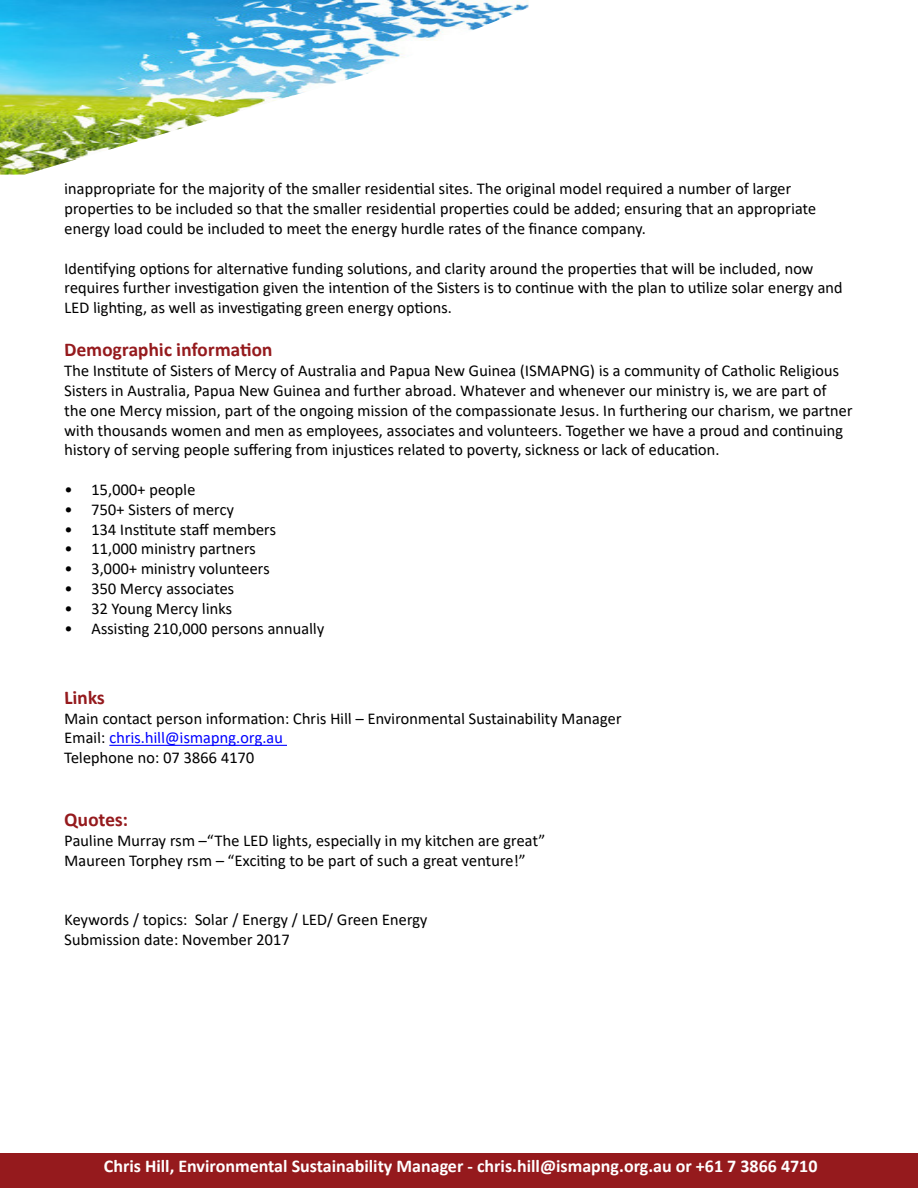
<style>
.page{position:relative;width:918px;height:1188px;background:#fff}
.page>*{position:absolute;margin:0;border:0;box-sizing:border-box;transform-origin:0 0}
.t1{font:700 19.5px "Calibri";color:#951a1d}
.t2{font:700 18px "Calibri";color:#fff}
.t3{font:16.5px/19.8px "Calibri";color:#000}
.t4{font:16.5px "Calibri";color:#00f}
.s1{color:#000}
</style>
<div class="page">
<hr style="left:109px;top:745px;width:178px;height:1px;background:#00f">
<img style="left:0;top:0;width:529px;height:175px">
<div style="left:0;top:1154px;width:918px;height:34px;background:#951a1d"></div>
<p class="t3" style="left:64px;top:179px;width:754px">inappropriate for the majority of the smaller residential sites. The original model required a number of larger properties to be included so that the smaller residential properties could be added; ensuring that an appropriate energy load could be included to meet the energy hurdle rates of the finance company.</p>
<p class="t3" style="left:64px;top:258px;width:781px">Identifying options for alternative funding solutions, and clarity around the properties that will be included, now requires further investigation given the intention of the Sisters is to continue with the plan to utilize solar energy and<br>LED lighting, as well as investigating green energy options.</p>
<p class="t1" style="left:64px;top:336px;width:211px">Demographic information</p>
<p class="t3" style="left:64px;top:360px;width:791px">The Institute of Sisters of Mercy of Australia and Papua New Guinea (ISMAPNG) is a community of Catholic Religious Sisters in Australia, Papua New Guinea and further abroad. Whatever and whenever our ministry is, we are part of the one Mercy mission, part of the ongoing mission of the compassionate Jesus. In furthering our charism, we partner with thousands women and men as employees, associates and volunteers. Together we have a proud and continuing history of serving people suffering from injustices related to poverty, sickness or lack of education.</p>
<p class="t3" style="left:64px;top:479px;width:133px">• 15,000+ people</p>
<p class="t3" style="left:64px;top:499px;width:172px">• 750+ Sisters of mercy</p>
<p class="t3" style="left:64px;top:519px;width:214px">• 134 Institute staff members</p>
<p class="t3" style="left:64px;top:539px;width:194px">• 11,000 ministry partners</p>
<p class="t3" style="left:64px;top:558px;width:208px">• 3,000+ ministry volunteers</p>
<p class="t3" style="left:64px;top:578px;width:172px">• 350 Mercy associates</p>
<p class="t3" style="left:64px;top:598px;width:170px">• 32 Young Mercy links</p>
<p class="t3" style="left:64px;top:618px;width:262px">• Assisting 210,000 persons annually</p>
<p class="t1" style="left:64px;top:684px;width:43px">Links</p>
<p class="t3" style="left:64px;top:708px;width:560px">Main contact person information: Chris Hill – Environmental Sustainability Manager</p>
<p class="t4" style="left:64px;top:727px;width:221px"><span class="s1">Email:</span> chris.hill@ismapng.org.au</p>
<p class="t3" style="left:64px;top:747px;width:192px">Telephone no: 07 3866 4170</p>
<p class="t1" style="left:64px;top:806px;width:66px">Quotes:</p>
<p class="t3" style="left:64px;top:830px;width:483px">Pauline Murray rsm –“The LED lights, especially in my kitchen are great”</p>
<p class="t3" style="left:64px;top:850px;width:464px">Maureen Torphey rsm – “Exciting to be part of such a great venture!”</p>
<p class="t3" style="left:64px;top:909px;width:366px">Keywords / topics: Solar / Energy / LED/ Green Energy</p>
<p class="t3" style="left:64px;top:929px;width:228px">Submission date: November 2017</p>
<p class="t2" style="left:104px;top:1154px;width:715px">Chris Hill, Environmental Sustainability Manager - chris.hill@ismapng.org.au or +61 7 3866 4710</p>
</div>
